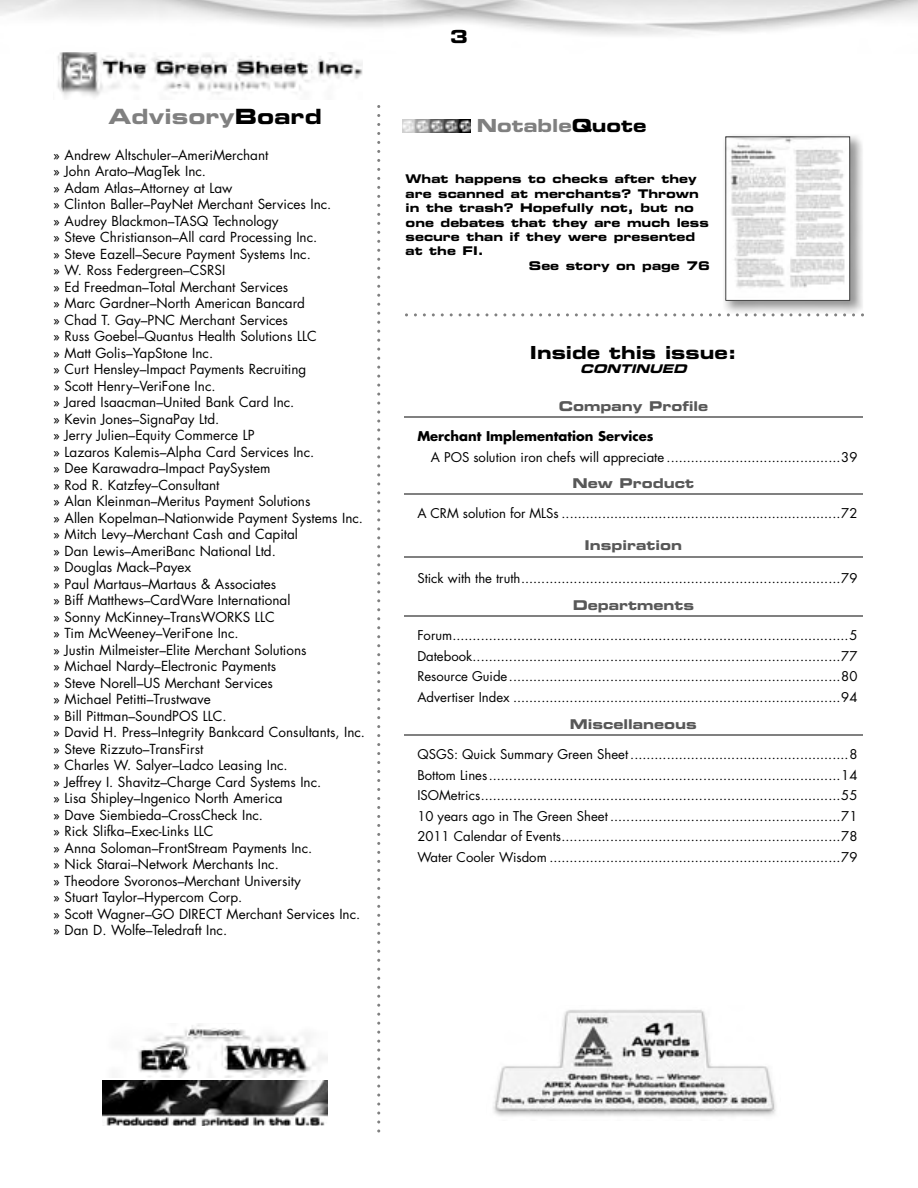
<style>
.page{position:relative;width:918px;height:1188px;background:#fff}
.page>*{position:absolute;margin:0;border:0;box-sizing:border-box;transform-origin:0 0}
.t1{font:21px "Eurostile Bold Extended Two";letter-spacing:.005em;color:#808080}
.t2{font:18px "Eurostile Bold Extended Two";color:#000}
.t3{font:18px "Eurostile Bold Extended Two";color:#808080}
.t4{font:13.5px/16.5px "Futura";color:#000}
.t5{font:13.5px "Eurostile Bold Extended Two";color:#585858}
.t6{font:13.2px/20.5px "Futura";color:#000;text-align:justify}
.t7{font:700 13.2px "Futura";color:#000}
.t8{font:12px "Eurostile Bold Extended Two";color:#000}
.t9{font:italic 12px "Eurostile Bold Extended Two";color:#000}
.s1{color:#000}
</style>
<div class="page">
<svg style="left:377px;top:105px;width:3px;height:1027px"></svg>
<hr style="left:404px;top:416px;width:459px;height:2px;background:#808080">
<hr style="left:404px;top:494px;width:459px;height:1px;background:#808080">
<hr style="left:404px;top:556px;width:459px;height:1px;background:#808080">
<hr style="left:404px;top:615px;width:459px;height:2px;background:#808080">
<hr style="left:404px;top:734px;width:459px;height:2px;background:#808080">
<img style="left:403px;top:119px;width:67px;height:13px">
<img style="left:724px;top:135px;width:139px;height:178px">
<svg style="left:725px;top:136px;width:125px;height:165px"></svg>
<svg style="left:405px;top:313px;width:459px;height:3px"></svg>
<img style="left:493px;top:1009px;width:283px;height:108px">
<img style="left:138px;top:1024px;width:189px;height:54px">
<img style="left:102px;top:1081px;width:225px;height:45px">
<img style="left:57px;top:52px;width:306px;height:45px">
<h1 class="t1" style="left:109px;top:109px;width:215px">Advisory<span class="s1">Board</span></h1>
<p class="t4" style="left:53px;top:147px;width:313px">» Andrew Altschuler–AmeriMerchant<br>» John Arato–MagTek Inc.<br>» Adam Atlas–Attorney at Law<br>» Clinton Baller–PayNet Merchant Services Inc.<br>» Audrey Blackmon–TASQ Technology<br>» Steve Christianson–All card Processing Inc.<br>» Steve Eazell–Secure Payment Systems Inc.<br>» W. Ross Federgreen–CSRSI<br>» Ed Freedman–Total Merchant Services<br>» Marc Gardner–North American Bancard<br>» Chad T. Gay–PNC Merchant Services<br>» Russ Goebel–Quantus Health Solutions LLC<br>» Matt Golis–YapStone Inc.<br>» Curt Hensley–Impact Payments Recruiting<br>» Scott Henry–VeriFone Inc.<br>» Jared Isaacman–United Bank Card Inc.<br>» Kevin Jones–SignaPay Ltd.<br>» Jerry Julien–Equity Commerce LP<br>» Lazaros Kalemis–Alpha Card Services Inc.<br>» Dee Karawadra–Impact PaySystem<br>» Rod R. Katzfey–Consultant<br>» Alan Kleinman–Meritus Payment Solutions<br>» Allen Kopelman–Nationwide Payment Systems Inc. » Mitch Levy–Merchant Cash and Capital<br>» Dan Lewis–AmeriBanc National Ltd.<br>» Douglas Mack–Payex<br>» Paul Martaus–Martaus &amp; Associates<br>» Biff Matthews–CardWare International<br>» Sonny McKinney–TransWORKS LLC<br>» Tim McWeeney–VeriFone Inc.<br>» Justin Milmeister–Elite Merchant Solutions<br>» Michael Nardy–Electronic Payments<br>» Steve Norell–US Merchant Services<br>» Michael Petitti–Trustwave<br>» Bill Pittman–SoundPOS LLC.<br>» David H. Press–Integrity Bankcard Consultants, Inc. » Steve Rizzuto–TransFirst<br>» Charles W. Salyer–Ladco Leasing Inc.<br>» Jeffrey I. Shavitz–Charge Card Systems Inc.<br>» Lisa Shipley–Ingenico North America<br>» Dave Siembieda–CrossCheck Inc.<br>» Rick Slifka–Exec-Links LLC<br>» Anna Soloman–FrontStream Payments Inc.<br>» Nick Starai–Network Merchants Inc.<br>» Theodore Svoronos–Merchant University<br>» Stuart Taylor–Hypercom Corp.<br>» Scott Wagner–GO DIRECT Merchant Services Inc. » Dan D. Wolfe–Teledraft Inc.</p>
<h2 class="t2" style="left:450px;top:30px;width:19px">3</h2>
<h2 class="t3" style="left:477px;top:119px;width:171px">Notable<span class="s1">Quote</span></h2>
<p class="t8" style="left:406px;top:175px;width:293px">What happens to checks after they</p>
<p class="t8" style="left:406px;top:189px;width:295px">are scanned at merchants? Thrown</p>
<p class="t8" style="left:406px;top:204px;width:290px">in the trash? Hopefully not, but no</p>
<p class="t8" style="left:406px;top:218px;width:305px">one debates that they are much less</p>
<p class="t8" style="left:406px;top:232px;width:291px">secure than if they were presented</p>
<p class="t8" style="left:406px;top:247px;width:80px">at the FI.</p>
<p class="t8" style="left:529px;top:261px;width:183px">See story on page 76</p>
<h2 class="t2" style="left:530px;top:346px;width:208px">Inside this issue:</h2>
<p class="t9" style="left:580px;top:365px;width:110px">CONTINUED</p>
<p class="t5" style="left:559px;top:401px;width:151px">Company Profile</p>
<p class="t7" style="left:417px;top:430px;width:238px">Merchant Implementation Services</p>
<p class="t6" style="left:431px;top:448px;width:428px">A POS solution iron chefs will appreciate ...........................................39</p>
<p class="t5" style="left:573px;top:478px;width:123px">New Product</p>
<p class="t6" style="left:417px;top:504px;width:442px">A CRM solution for MLSs .....................................................................72</p>
<p class="t5" style="left:585px;top:541px;width:99px">Inspiration</p>
<p class="t6" style="left:417px;top:569px;width:442px">Stick with the truth ...............................................................................79</p>
<p class="t5" style="left:573px;top:600px;width:123px">Departments</p>
<p class="t6" style="left:417px;top:626px;width:442px">Forum ..................................................................................................5<br>Datebook ...........................................................................................77<br>Resource Guide ..................................................................................80<br>Advertiser Index .................................................................................94</p>
<p class="t5" style="left:570px;top:719px;width:129px">Miscellaneous</p>
<p class="t6" style="left:417px;top:745px;width:442px">QSGS: Quick Summary Green Sheet ......................................................8<br>Bottom Lines .......................................................................................14<br>ISOMetrics .........................................................................................55<br>10 years ago in The Green Sheet .........................................................71<br>2011 Calendar of Events .....................................................................78<br>Water Cooler Wisdom ........................................................................79</p>
</div>
